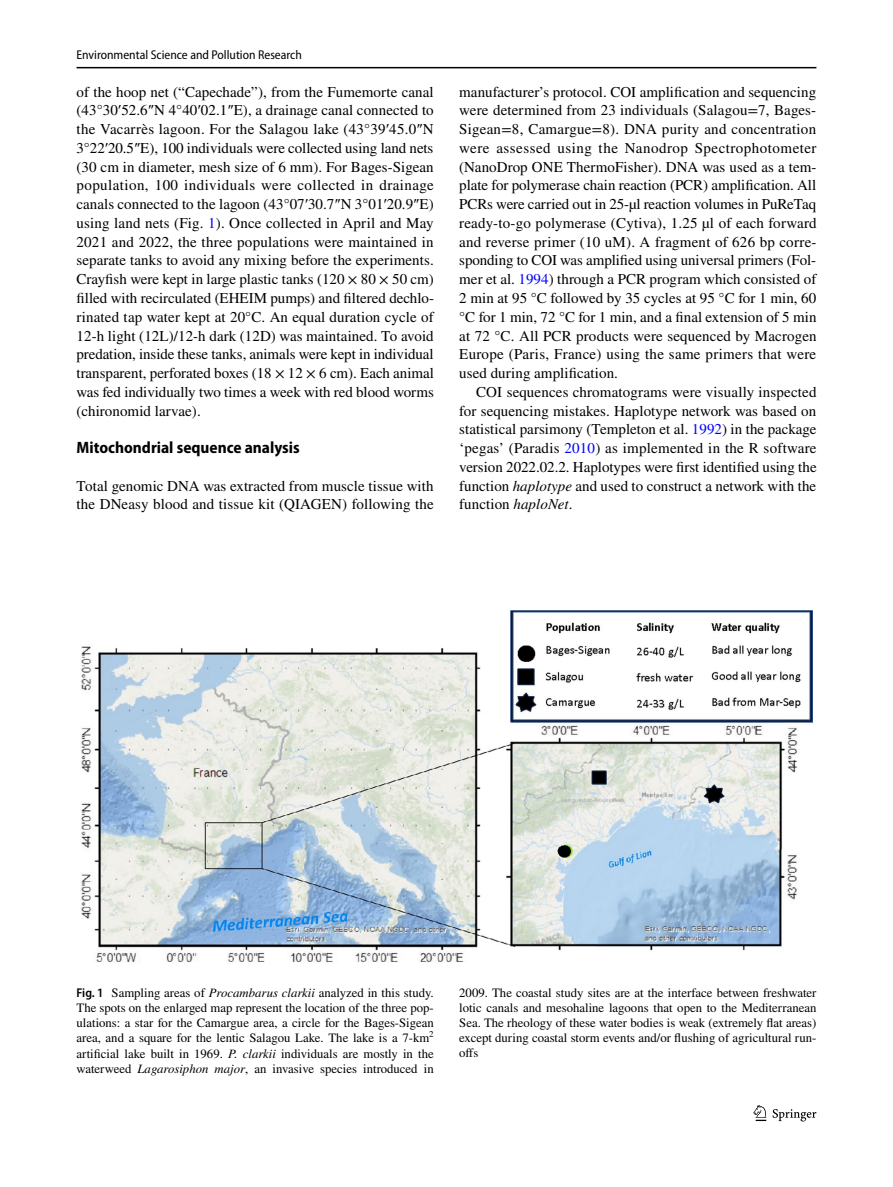
<style>
.page{position:relative;width:893px;height:1187px;background:#fff}
.page>*{position:absolute;margin:0;border:0;box-sizing:border-box;transform-origin:0 0}
.t1{font:700 semi-condensed 16.5px "Myriad Pro";color:#000}
.t2{font:15px/18.8px "STIX";letter-spacing:.005em;color:#000;text-align:justify}
.t3{font:12.75px/15px "STIX";color:#000;text-align:justify}
.t4{font:semi-condensed 12.75px "Myriad Pro";color:#000}
.s1{font-family:"Times New Roman"}
.s2{color:#00f}
.s3{font-style:italic}
.s4{font-family:"Myriad Pro";font-weight:600;font-stretch:semi-condensed}
</style>
<div class="page">
<hr style="left:77px;top:67px;width:739px;height:1px;background:#000">
<svg style="left:753px;top:1105px;width:13px;height:15px"></svg>
<svg style="left:773px;top:1109px;width:43px;height:12px"></svg>
<img style="left:81px;top:610px;width:731px;height:352px">
<p class="t4" style="left:77px;top:48px;width:227px">Environmental Science and Pollution Research</p>
<p class="t2" style="left:77px;top:83px;width:359px">of the hoop net (“Capechade”), from the Fumemorte canal (43°30<span class="s1">′</span>52.6<span class="s1">″</span>N 4°40<span class="s1">′</span>02.1<span class="s1">″</span>E), a drainage canal connected to the Vacarrès lagoon. For the Salagou lake (43°39<span class="s1">′</span>45.0<span class="s1">″</span>N 3°22<span class="s1">′</span>20.5<span class="s1">″</span>E), 100 individuals were collected using land nets (30 cm in diameter, mesh size of 6 mm). For Bages-Sigean population, 100 individuals were collected in drainage canals connected to the lagoon (43°07<span class="s1">′</span>30.7<span class="s1">″</span>N 3°01<span class="s1">′</span>20.9<span class="s1">″</span>E) using land nets (Fig. <span class="s2">1</span>). Once collected in April and May 2021 and 2022, the three populations were maintained in separate tanks to avoid any mixing before the experiments.<br>Crayfish were kept in large plastic tanks (120 × 80 × 50 cm) filled with recirculated (EHEIM pumps) and filtered dechlo&shy;rinated tap water kept at 20°C. An equal duration cycle of 12-h light (12L)/12-h dark (12D) was maintained. To avoid predation, inside these tanks, animals were kept in individual transparent, perforated boxes (18 × 12 × 6 cm). Each animal was fed individually two times a week with red blood worms (chironomid larvae).</p>
<p class="t1" style="left:77px;top:438px;width:225px">Mitochondrial sequence analysis</p>
<p class="t2" style="left:77px;top:477px;width:359px">Total genomic DNA was extracted from muscle tissue with the DNeasy blood and tissue kit (QIAGEN) following the</p>
<p class="t2" style="left:459px;top:83px;width:359px">manufacturer’s protocol. COI amplification and sequencing were determined from 23 individuals (Salagou=7, Bages-Sigean=8, Camargue=8). DNA purity and concentration were assessed using the Nanodrop Spectrophotometer (NanoDrop ONE ThermoFisher). DNA was used as a tem&shy;plate for polymerase chain reaction (PCR) amplification. All PCRs were carried out in 25-µl reaction volumes in PuReTaq ready-to-go polymerase (Cytiva), 1.25 µl of each forward and reverse primer (10 uM). A fragment of 626 bp corre&shy;sponding to COI was amplified using universal primers (Fol&shy;mer et al. <span class="s2">1994</span>) through a PCR program which consisted of 2 min at 95 °C followed by 35 cycles at 95 °C for 1 min, 60 °C for 1 min, 72 °C for 1 min, and a final extension of 5 min at 72 °C. All PCR products were sequenced by Macrogen Europe (Paris, France) using the same primers that were used during amplification.</p>
<p class="t2" style="left:459px;top:383px;width:359px;text-indent:17px">COI sequences chromatograms were visually inspected for sequencing mistakes. Haplotype network was based on statistical parsimony (Templeton et al. <span class="s2">1992</span>) in the package ‘pegas’ (Paradis <span class="s2">2010</span>) as implemented in the R software version 2022.02.2. Haplotypes were first identified using the function <span class="s3">haplotype</span> and used to construct a network with the function <span class="s3">haploNet</span>.</p>
<p class="t3" style="left:77px;top:986px;width:359px"><span class="s4">Fig. 1</span> Sampling areas of <span class="s3">Procambarus clarkii</span> analyzed in this study.<br>The spots on the enlarged map represent the location of the three pop&shy;ulations: a star for the Camargue area, a circle for the Bages-Sigean area, and a square for the lentic Salagou Lake. The lake is a 7-km<sup>2 </sup>artificial lake built in 1969. <span class="s3">P. clarkii</span> individuals are mostly in the waterweed <span class="s3">Lagarosiphon major</span>, an invasive species introduced in</p>
<p class="t3" style="left:459px;top:986px;width:359px">2009. The coastal study sites are at the interface between freshwater lotic canals and mesohaline lagoons that open to the Mediterranean Sea. The rheology of these water bodies is weak (extremely flat areas) except during coastal storm events and/or flushing of agricultural run&shy;offs</p>
</div>
